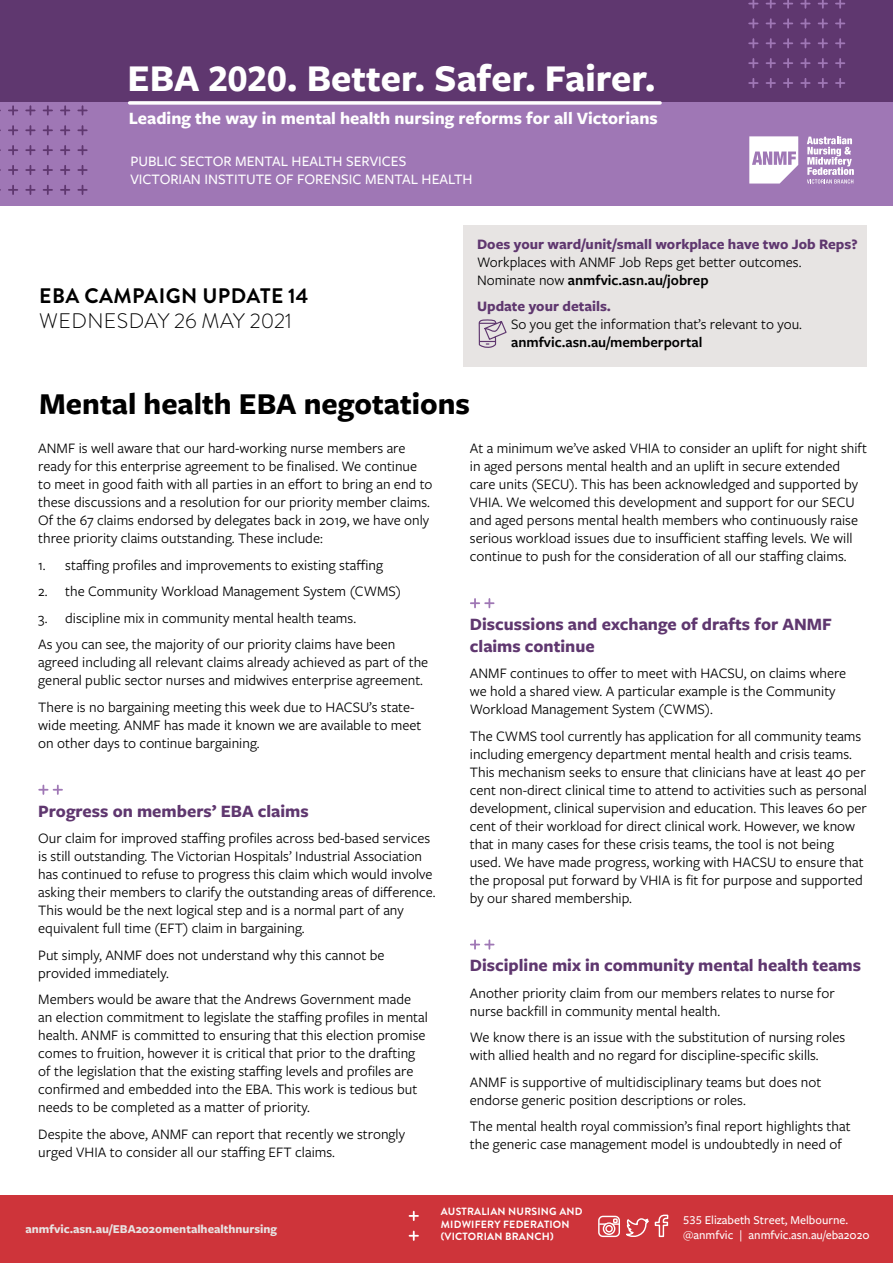
<style>
.page{position:relative;width:893px;height:1263px;background:#fff}
.page>*{position:absolute;margin:0;border:0;box-sizing:border-box;transform-origin:0 0}
.t1{font:700 39.3px "Freight Sans Pro";color:#fff}
.t2{font:700 31.5px "Freight Sans Pro";color:#000}
.t3{font:700 21px "Brandon Grotesque";letter-spacing:.02em;color:#000}
.t4{font:300 21px "Brandon Grotesque";letter-spacing:.015em;color:#000}
.t5{font:700 18px/21.6px "Freight Sans Pro";color:#5f376f}
.t6{font:700 18px "Freight Sans Pro";color:#fff}
.t7{font:15px/18px "Freight Sans Pro";color:#000}
.t8{font:500 15px/18px "Freight Sans Pro";color:#fff}
.t9{font:700 15px "Freight Sans Pro";color:#5f376f}
.t10{font:600 15px "Freight Sans Pro";color:#000}
.t11{font:500 12.45px/15px "Freight Sans Pro";color:#fff}
.t12{font:700 12.45px "Freight Sans Pro";color:#e7e4e3}
.t13{font:700 10.5px/12.6px "Brandon Grotesque";letter-spacing:.02em;color:#fff}
.s1{font-weight:600}
</style>
<div class="page">
<div style="left:0;top:1195px;width:893px;height:68px;background:#ce343a"></div>
<svg style="left:598px;top:1214px;width:71px;height:24px"></svg>
<svg style="left:409px;top:1211px;width:9px;height:9px"></svg>
<svg style="left:409px;top:1231px;width:9px;height:9px"></svg>
<div style="left:0;top:101px;width:893px;height:105px;background:#9f77b5"></div>
<div style="left:0;top:0;width:893px;height:101px;background:#5f376f"></div>
<svg style="left:807px;top:137px;width:47px;height:47px"></svg>
<svg style="left:749px;top:136px;width:49px;height:48px"></svg>
<svg style="left:130px;top:101px;width:530px;height:4px;background:#f0eaf2"></svg>
<svg style="left:78px;top:106px;width:9px;height:9px"></svg>
<svg style="left:78px;top:126px;width:9px;height:9px"></svg>
<svg style="left:78px;top:146px;width:9px;height:8px"></svg>
<svg style="left:78px;top:166px;width:9px;height:8px"></svg>
<svg style="left:78px;top:186px;width:9px;height:8px"></svg>
<svg style="left:61px;top:106px;width:8px;height:9px"></svg>
<svg style="left:61px;top:126px;width:8px;height:9px"></svg>
<svg style="left:61px;top:146px;width:8px;height:8px"></svg>
<svg style="left:61px;top:166px;width:8px;height:8px"></svg>
<svg style="left:61px;top:186px;width:8px;height:8px"></svg>
<svg style="left:44px;top:106px;width:8px;height:9px"></svg>
<svg style="left:44px;top:126px;width:8px;height:9px"></svg>
<svg style="left:44px;top:146px;width:8px;height:8px"></svg>
<svg style="left:44px;top:166px;width:8px;height:8px"></svg>
<svg style="left:44px;top:186px;width:8px;height:8px"></svg>
<svg style="left:26px;top:106px;width:9px;height:9px"></svg>
<svg style="left:26px;top:126px;width:9px;height:9px"></svg>
<svg style="left:26px;top:146px;width:9px;height:8px"></svg>
<svg style="left:26px;top:166px;width:9px;height:8px"></svg>
<svg style="left:26px;top:186px;width:9px;height:8px"></svg>
<svg style="left:9px;top:106px;width:8px;height:9px"></svg>
<svg style="left:9px;top:126px;width:8px;height:9px"></svg>
<svg style="left:9px;top:146px;width:8px;height:8px"></svg>
<svg style="left:9px;top:166px;width:8px;height:8px"></svg>
<svg style="left:9px;top:186px;width:8px;height:8px"></svg>
<svg style="left:836px;top:0;width:8px;height:8px"></svg>
<svg style="left:836px;top:19px;width:8px;height:9px"></svg>
<svg style="left:836px;top:39px;width:8px;height:9px"></svg>
<svg style="left:836px;top:59px;width:8px;height:8px"></svg>
<svg style="left:836px;top:79px;width:8px;height:8px"></svg>
<svg style="left:819px;top:0;width:8px;height:8px"></svg>
<svg style="left:819px;top:19px;width:8px;height:9px"></svg>
<svg style="left:819px;top:39px;width:8px;height:9px"></svg>
<svg style="left:819px;top:59px;width:8px;height:8px"></svg>
<svg style="left:819px;top:79px;width:8px;height:8px"></svg>
<svg style="left:801px;top:0;width:9px;height:8px"></svg>
<svg style="left:801px;top:19px;width:9px;height:9px"></svg>
<svg style="left:801px;top:39px;width:9px;height:9px"></svg>
<svg style="left:801px;top:59px;width:9px;height:8px"></svg>
<svg style="left:801px;top:79px;width:9px;height:8px"></svg>
<svg style="left:784px;top:0;width:8px;height:8px"></svg>
<svg style="left:784px;top:19px;width:8px;height:9px"></svg>
<svg style="left:784px;top:39px;width:8px;height:9px"></svg>
<svg style="left:784px;top:59px;width:8px;height:8px"></svg>
<svg style="left:784px;top:79px;width:8px;height:8px"></svg>
<svg style="left:766px;top:0;width:9px;height:8px"></svg>
<svg style="left:766px;top:19px;width:9px;height:9px"></svg>
<svg style="left:766px;top:39px;width:9px;height:9px"></svg>
<svg style="left:766px;top:59px;width:9px;height:8px"></svg>
<svg style="left:766px;top:79px;width:9px;height:8px"></svg>
<svg style="left:749px;top:0;width:9px;height:8px"></svg>
<svg style="left:749px;top:19px;width:9px;height:9px"></svg>
<svg style="left:749px;top:39px;width:9px;height:9px"></svg>
<svg style="left:749px;top:59px;width:9px;height:8px"></svg>
<svg style="left:749px;top:79px;width:9px;height:8px"></svg>
<div style="left:463px;top:225px;width:404px;height:142px;background:#e7e4e3"></div>
<svg style="left:478px;top:319px;width:29px;height:29px"></svg>
<svg style="left:39px;top:785px;width:9px;height:9px"></svg>
<svg style="left:54px;top:785px;width:8px;height:9px"></svg>
<svg style="left:471px;top:599px;width:8px;height:8px"></svg>
<svg style="left:485px;top:599px;width:9px;height:8px"></svg>
<svg style="left:471px;top:940px;width:8px;height:9px"></svg>
<svg style="left:485px;top:940px;width:9px;height:9px"></svg>
<h1 class="t1" style="left:128px;top:51px;width:530px">EBA 2020. Better. Safer. Fairer.</h1>
<p class="t6" style="left:129px;top:106px;width:530px">Leading the way in mental health nursing reforms for all Victorians</p>
<p class="t8" style="left:130px;top:151px;width:344px">PUBLIC SECTOR MENTAL HEALTH SERVICES<br>VICTORIAN INSTITUTE OF FORENSIC MENTAL HEALTH</p>
<h3 class="t3" style="left:39px;top:281px;width:271px">EBA CAMPAIGN UPDATE 14</h3>
<h3 class="t4" style="left:39px;top:307px;width:254px">WEDNESDAY 26 MAY 2021</h3>
<p class="t9" style="left:477px;top:233px;width:382px">Does your ward/unit/small workplace have two Job Reps?</p>
<p class="t7" style="left:477px;top:252px;width:326px">Workplaces with ANMF Job Reps get better outcomes.<br>Nominate now <span class="s1">anmfvic.asn.au/jobrep</span></p>
<p class="t9" style="left:477px;top:296px;width:135px">Update your details.</p>
<p class="t7" style="left:511px;top:315px;width:292px">So you get the information that’s relevant to you.</p>
<p class="t10" style="left:511px;top:332px;width:193px">anmfvic.asn.au/memberportal</p>
<h2 class="t2" style="left:39px;top:382px;width:432px">Mental health EBA negotations</h2>
<p class="t7" style="left:38px;top:439px;width:396px">ANMF is well aware that our hard-working nurse members are ready for this enterprise agreement to be finalised. We continue to meet in good faith with all parties in an effort to bring an end to these discussions and a resolution for our priority member claims.<br>Of the 67 claims endorsed by delegates back in 2019, we have only three priority claims outstanding. These include:</p>
<p class="t7" style="left:38px;top:555px;width:346px">1. staffing profiles and improvements to existing staffing</p>
<p class="t7" style="left:38px;top:582px;width:364px">2. the Community Workload Management System (CWMS)</p>
<p class="t7" style="left:38px;top:604px;width:359px;line-height:26.5px">3. discipline mix in community mental health teams.<br>As you can see, the majority of our priority claims have been</p>
<p class="t7" style="left:38px;top:653px;width:392px">agreed including all relevant claims already achieved as part of the general public sector nurses and midwives enterprise agreement.</p>
<p class="t7" style="left:38px;top:697px;width:385px">There is no bargaining meeting this week due to HACSU’s state&shy;wide meeting. ANMF has made it known we are available to meet on other days to continue bargaining.</p>
<p class="t7" style="left:470px;top:439px;width:399px">At a minimum we’ve asked VHIA to consider an uplift for night shift in aged persons mental health and an uplift in secure extended care units (SECU). This has been acknowledged and supported by VHIA. We welcomed this development and support for our SECU and aged persons mental health members who continuously raise serious workload issues due to insufficient staffing levels. We will continue to push for the consideration of all our staffing claims.</p>
<p class="t5" style="left:470px;top:613px;width:363px">Discussions and exchange of drafts for ANMF claims continue</p>
<p class="t7" style="left:470px;top:663px;width:378px">ANMF continues to offer to meet with HACSU, on claims where we hold a shared view. A particular example is the Community<br>Workload Management System (CWMS).</p>
<p class="t7" style="left:470px;top:726px;width:399px">The CWMS tool currently has application for all community teams including emergency department mental health and crisis teams.<br>This mechanism seeks to ensure that clinicians have at least 40 per cent non-direct clinical time to attend to activities such as personal development, clinical supervision and education. This leaves 60 per cent of their workload for direct clinical work. However, we know that in many cases for these crisis teams, the tool is not being used. We have made progress, working with HACSU to ensure that the proposal put forward by VHIA is fit for purpose and supported by our shared membership.</p>
<p class="t5" style="left:38px;top:799px;width:272px">Progress on members’ EBA claims</p>
<p class="t7" style="left:38px;top:828px;width:399px">Our claim for improved staffing profiles across bed-based services is still outstanding. The Victorian Hospitals’ Industrial Association has continued to refuse to progress this claim which would involve asking their members to clarify the outstanding areas of difference.<br>This would be the next logical step and is a normal part of any equivalent full time (EFT) claim in bargaining.</p>
<p class="t7" style="left:38px;top:945px;width:348px">Put simply, ANMF does not understand why this cannot be provided immediately.</p>
<p class="t7" style="left:38px;top:989px;width:391px">Members would be aware that the Andrews Government made an election commitment to legislate the staffing profiles in mental health. ANMF is committed to ensuring that this election promise comes to fruition, however it is critical that prior to the drafting of the legislation that the existing staffing levels and profiles are confirmed and embedded into the EBA. This work is tedious but needs to be completed as a matter of priority.</p>
<p class="t7" style="left:38px;top:1124px;width:368px">Despite the above, ANMF can report that recently we strongly urged VHIA to consider all our staffing EFT claims.</p>
<p class="t5" style="left:470px;top:954px;width:393px">Discipline mix in community mental health teams</p>
<p class="t7" style="left:470px;top:983px;width:366px">Another priority claim from our members relates to nurse for nurse backfill in community mental health.</p>
<p class="t7" style="left:470px;top:1028px;width:377px">We know there is an issue with the substitution of nursing roles with allied health and no regard for discipline-specific skills.</p>
<p class="t7" style="left:470px;top:1072px;width:353px">ANMF is supportive of multidisciplinary teams but does not endorse generic position descriptions or roles.</p>
<p class="t7" style="left:470px;top:1117px;width:382px">The mental health royal commission’s final report highlights that the generic case management model is undoubtedly in need of</p>
<p class="t12" style="left:26px;top:1221px;width:253px">anmfvic.asn.au/EBA2020mentalhealthnursing</p>
<p class="t13" style="left:441px;top:1205px;width:143px">AUSTRALIAN NURSING AND<br>MIDWIFERY FEDERATION (VICTORIAN BRANCH)</p>
<p class="t11" style="left:683px;top:1212px;width:188px">535 Elizabeth Street, Melbourne. @anmfvic | anmfvic.asn.au/eba2020</p>
</div>
